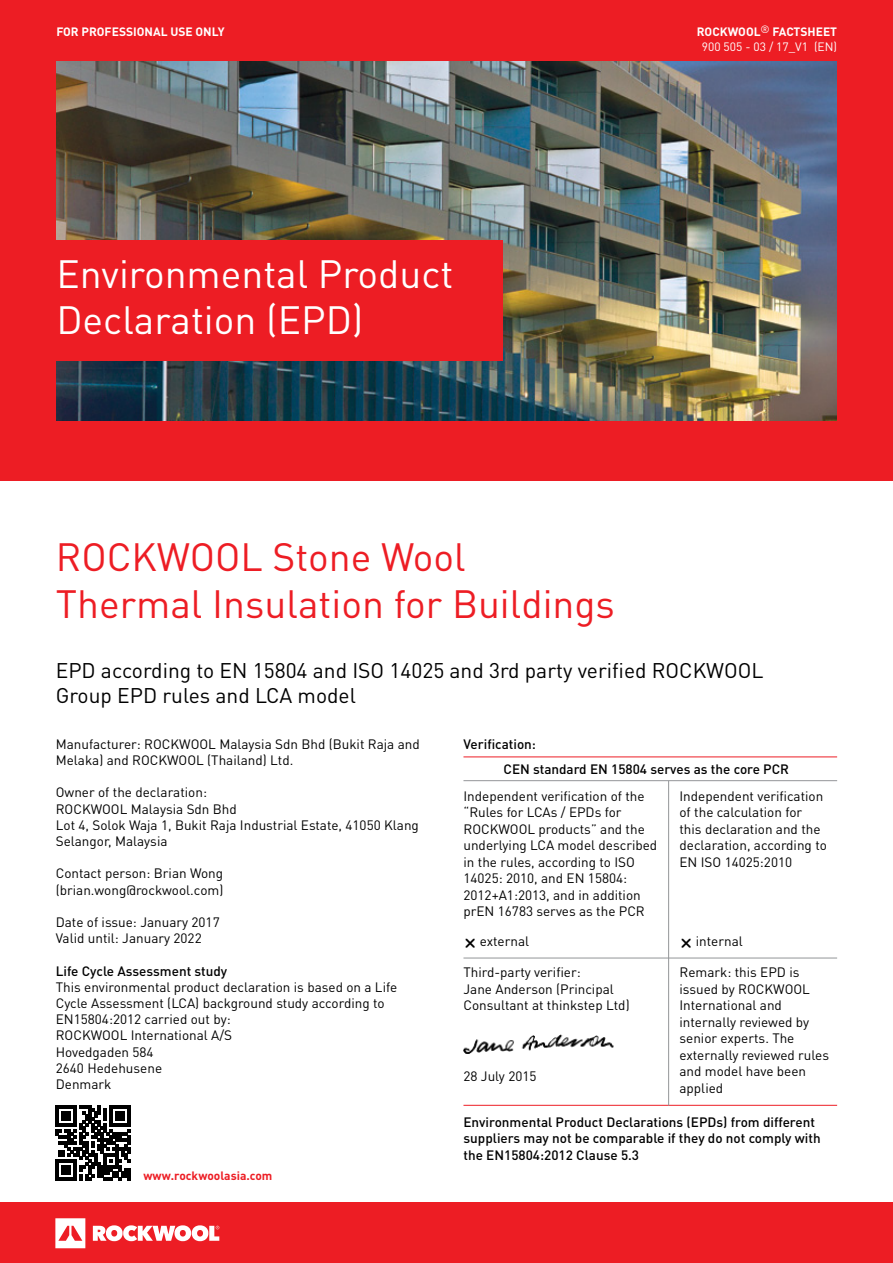
<style>
.page{position:relative;width:893px;height:1263px;background:#fff}
.page>*{position:absolute;margin:0;border:0;box-sizing:border-box;transform-origin:0 0}
.t1{font:39px/46.8px "DIN Pro";color:#ed1d24}
.t2{font:39px/46.8px "DIN Pro";color:#fff}
.t3{font:21px/25.2px "DIN Pro";color:#000}
.t4{font:13.5px/16.5px "DIN Pro";color:#000}
.t5{font:500 13.5px/16.5px "DIN Pro";color:#000}
.t6{font:700 12px "DIN Pro";color:#fff}
.t7{font:700 12px "DIN Pro";color:#ed1d24}
.t8{font:12px "DIN Pro";color:#fff}
</style>
<div class="page">
<img style="left:56px;top:60px;width:781px;height:361px">
<div style="left:0;top:0;width:56px;height:422px;background:#ed1d24"></div>
<div style="left:837px;top:0;width:56px;height:422px;background:#ed1d24"></div>
<div style="left:0;top:421px;width:893px;height:60px;background:#ed1d24"></div>
<div style="left:0;top:0;width:893px;height:60px;background:#ed1d24"></div>
<div style="left:0;top:1203px;width:893px;height:60px;background:#ed1d24"></div>
<div style="left:47px;top:241px;width:455px;height:120px;background:#ed1d24"></div>
<hr style="left:463px;top:756px;width:374px;height:1px;background:#ed1d24">
<hr style="left:463px;top:1105px;width:374px;height:1px;background:#ed1d24">
<hr style="left:463px;top:780px;width:374px;height:1px;background:#939598">
<hr style="left:463px;top:958px;width:374px;height:1px;background:#939598">
<hr style="left:668px;top:781px;width:1px;height:325px;background:#939598">
<img style="left:463px;top:1034px;width:151px;height:19px">
<svg style="left:56px;top:1106px;width:75px;height:75px"></svg>
<svg style="left:55px;top:1218px;width:30px;height:30px"></svg>
<svg style="left:93px;top:1225px;width:126px;height:16px"></svg>
<p class="t6" style="left:56px;top:24px;width:170px">FOR PROFESSIONAL USE ONLY</p>
<p class="t6" style="left:697px;top:24px;width:142px">ROCKWOOL<sup>®</sup> FACTSHEET</p>
<h1 class="t2" style="left:56px;top:248px;width:399px">Environmental Product<br>Declaration (EPD)</h1>
<h1 class="t1" style="left:56px;top:532px;width:561px">ROCKWOOL Stone Wool<br>Thermal Insulation for Buildings</h1>
<p class="t8" style="left:702px;top:39px;width:137px">900 505 - 03 / 17_V1 (EN)</p>
<h2 class="t3" style="left:56px;top:657px;width:709px">EPD according to EN 15804 and ISO 14025 and 3rd party verified ROCKWOOL<br>Group EPD rules and LCA model</h2>
<p class="t4" style="left:56px;top:735px;width:365px">Manufacturer: ROCKWOOL Malaysia Sdn Bhd (Bukit Raja and<br>Melaka) and ROCKWOOL (Thailand) Ltd.</p>
<p class="t4" style="left:56px;top:784px;width:365px">Owner of the declaration:<br>ROCKWOOL Malaysia Sdn Bhd<br>Lot 4, Solok Waja 1, Bukit Raja Industrial Estate, 41050 Klang Selangor, Malaysia</p>
<p class="t4" style="left:56px;top:865px;width:169px">Contact person: Brian Wong (brian.wong@rockwool.com)</p>
<p class="t4" style="left:56px;top:913px;width:165px">Date of issue: January 2017<br>Valid until: January 2022</p>
<p class="t5" style="left:56px;top:962px;width:173px">Life Cycle Assessment study</p>
<p class="t4" style="left:56px;top:978px;width:343px">This environmental product declaration is based on a Life<br>Cycle Assessment (LCA) background study according to<br>EN15804:2012 carried out by:<br>ROCKWOOL International A/S<br>Hovedgaden 584<br>2640 Hedehusene<br>Denmark</p>
<p class="t5" style="left:504px;top:731px;width:287px;line-height:24.9px;text-indent:-40px">Verification:<br>CEN standard EN 15804 serves as the core PCR</p>
<p class="t4" style="left:463px;top:787px;width:195px">Independent verification of the “Rules for LCAs / EPDs for<br>ROCKWOOL products” and the underlying LCA model described in the rules, according to ISO<br>14025: 2010, and EN 15804:<br>2012+A1:2013, and in addition prEN 16783 serves as the PCR</p>
<p class="t4" style="left:679px;top:787px;width:149px">Independent verification of the calculation for this declaration and the declaration, according to<br>EN ISO 14025:2010</p>
<p class="t4" style="left:480px;top:933px;width:51px">external</p>
<p class="t4" style="left:696px;top:933px;width:48px">internal</p>
<p class="t4" style="left:463px;top:964px;width:168px">Third-party verifier:<br>Jane Anderson (Principal<br>Consultant at thinkstep Ltd)</p>
<p class="t4" style="left:679px;top:964px;width:151px">Remark: this EPD is issued by ROCKWOOL<br>International and internally reviewed by senior experts. The externally reviewed rules and model have been applied</p>
<p class="t5" style="left:463px;top:1113px;width:359px">Environmental Product Declarations (EPDs) from different suppliers may not be comparable if they do not comply with the EN15804:2012 Clause 5.3</p>
<p class="t4" style="left:463px;top:1067px;width:75px">28 July 2015</p>
<p class="t7" style="left:144px;top:1167px;width:130px">www.rockwoolasia.com</p>
</div>
